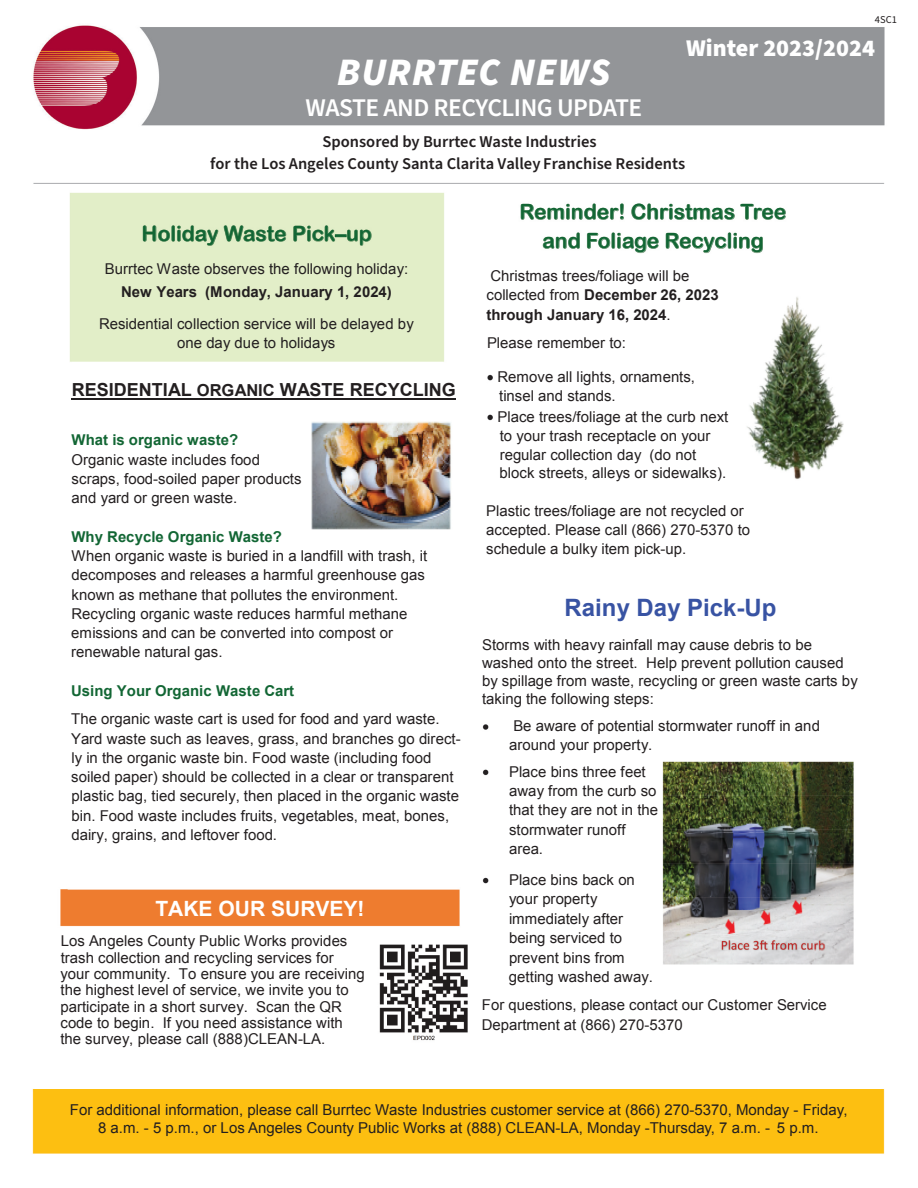
<style>
.page{position:relative;width:918px;height:1188px;background:#fff}
.page>*{position:absolute;margin:0;border:0;box-sizing:border-box;transform-origin:0 0}
.t1{font:italic 900 39px "Source Sans Pro";letter-spacing:.02em;color:#fff}
.t2{font:600 25.5px "Source Sans Pro";letter-spacing:-.02em;color:#fff}
.t3{font:700 24px "Arial";color:#3853a3}
.t4{font:900 24px "Source Sans Pro";color:#fff}
.t5{font:21px/29px "Arial Rounded MT Bold";letter-spacing:-.005em;color:#126634;text-align:center}
.t6{font:700 21px "Arial";color:#fff}
.t7{font:700 18px "Arial";color:#231f20}
.t8{font:600 16.5px/22.6px "Source Sans Pro";color:#231f20}
.t9{font:15px/19.2px "Arial";color:#231f20}
.t10{font:700 15px "Arial";color:#126634}
.t11{font:700 15px "Arial";color:#231f20}
.t12{font:10.5px "Source Sans Pro";color:#231f20}
.s1{font-size:16.5px}
.s2{font-weight:700}
</style>
<div class="page">
<img style="left:32px;top:25px;width:853px;height:1129px">
<svg style="left:335px;top:235px;width:11px;height:2px"></svg>
<hr style="left:72px;top:398px;width:384px;height:2px;background:#231f20">
<h1 class="t1" style="left:337px;top:45px;width:275px">BURRTEC NEWS</h1>
<h2 class="t2" style="left:306px;top:90px;width:338px">WASTE AND RECYCLING UPDATE</h2>
<p class="t12" style="left:875px;top:13px;width:24px">4SC1</p>
<h3 class="t4" style="left:686px;top:32px;width:190px">Winter 2023/2024</h3>
<p class="t8" style="left:210px;top:130px;width:477px;text-indent:112px">Sponsored by Burrtec Waste Industries<br>for the Los Angeles County Santa Clarita Valley Franchise Residents</p>
<h3 class="t5" style="left:142px;top:219px;width:232px">Holiday Waste Pick–up</h3>
<p class="t9" style="left:105px;top:259px;width:305px">Burrtec Waste observes the following holiday:</p>
<p class="t11" style="left:121px;top:282px;width:272px">New Years (Monday, January 1, 2024)</p>
<p class="t9" style="left:99px;top:315px;width:316px;text-align:center">Residential collection service will be delayed by one day due to holidays</p>
<p class="t7" style="left:72px;top:378px;width:386px">RESIDENTIAL <span class="s1">ORGANIC</span> WASTE RECYCLING</p>
<p class="t10" style="left:72px;top:430px;width:168px">What is organic waste?</p>
<p class="t9" style="left:72px;top:450px;width:232px">Organic waste includes food scraps, food-soiled paper products and yard or green waste.</p>
<p class="t10" style="left:71px;top:527px;width:212px">Why Recycle Organic Waste?</p>
<p class="t9" style="left:71px;top:546px;width:358px">When organic waste is buried in a landfill with trash, it decomposes and releases a harmful greenhouse gas known as methane that pollutes the environment.<br>Recycling organic waste reduces harmful methane emissions and can be converted into compost or renewable natural gas.</p>
<p class="t10" style="left:71px;top:681px;width:225px">Using Your Organic Waste Cart</p>
<p class="t9" style="left:71px;top:710px;width:391px">The organic waste cart is used for food and yard waste.<br>Yard waste such as leaves, grass, and branches go direct&shy;ly in the organic waste bin. Food waste (including food soiled paper) should be collected in a clear or transparent plastic bag, tied securely, then placed in the organic waste bin. Food waste includes fruits, vegetables, meat, bones, dairy, grains, and leftover food.</p>
<h3 class="t6" style="left:155px;top:895px;width:211px">TAKE OUR SURVEY!</h3>
<p class="t9" style="left:60px;top:933px;width:306px;line-height:16.4px">Los Angeles County Public Works provides trash collection and recycling services for your community. To ensure you are receiving the highest level of service, we invite you to participate in a short survey. Scan the QR code to begin. If you need assistance with the survey, please call (888)CLEAN-LA.</p>
<h3 class="t5" style="left:519px;top:197px;width:269px">Reminder! Christmas Tree and Foliage Recycling</h3>
<p class="t9" style="left:486px;top:266px;width:234px">Christmas trees/foliage will be collected from <span class="s2">December 26, 2023 through January 16, 2024</span>.</p>
<p class="t9" style="left:487px;top:334px;width:140px">Please remember to:</p>
<p class="t9" style="left:497px;top:367px;width:199px">Remove all lights, ornaments, tinsel and stands.</p>
<p class="t9" style="left:497px;top:407px;width:232px">Place trees/foliage at the curb next to your trash receptacle on your regular collection day (do not block streets, alleys or sidewalks).</p>
<p class="t9" style="left:486px;top:501px;width:266px;line-height:18.8px">Plastic trees/foliage are not recycled or accepted. Please call (866) 270-5370 to schedule a bulky item pick-up.</p>
<h3 class="t3" style="left:565px;top:592px;width:213px">Rainy Day Pick-Up</h3>
<p class="t9" style="left:482px;top:636px;width:377px;line-height:18px">Storms with heavy rainfall may cause debris to be washed onto the street. Help prevent pollution caused by spillage from waste, recycling or green waste carts by taking the following steps:</p>
<p class="t9" style="left:509px;top:717px;width:312px;line-height:18.3px">Be aware of potential stormwater runoff in and around your property.</p>
<p class="t9" style="left:509px;top:762px;width:151px">Place bins three feet away from the curb so that they are not in the stormwater runoff area.</p>
<p class="t9" style="left:509px;top:870px;width:145px">Place bins back on your property immediately after being serviced to prevent bins from getting washed away.</p>
<p class="t9" style="left:482px;top:996px;width:346px">For questions, please contact our Customer Service<br>Department at (866) 270-5370</p>
<p class="t9" style="left:70px;top:1101px;width:779px;line-height:18px;text-align:center">For additional information, please call Burrtec Waste Industries customer service at (866) 270-5370, Monday - Friday,<br>8 a.m. - 5 p.m., or Los Angeles County Public Works at (888) CLEAN-LA, Monday -Thursday, 7 a.m. - 5 p.m.</p>
</div>
